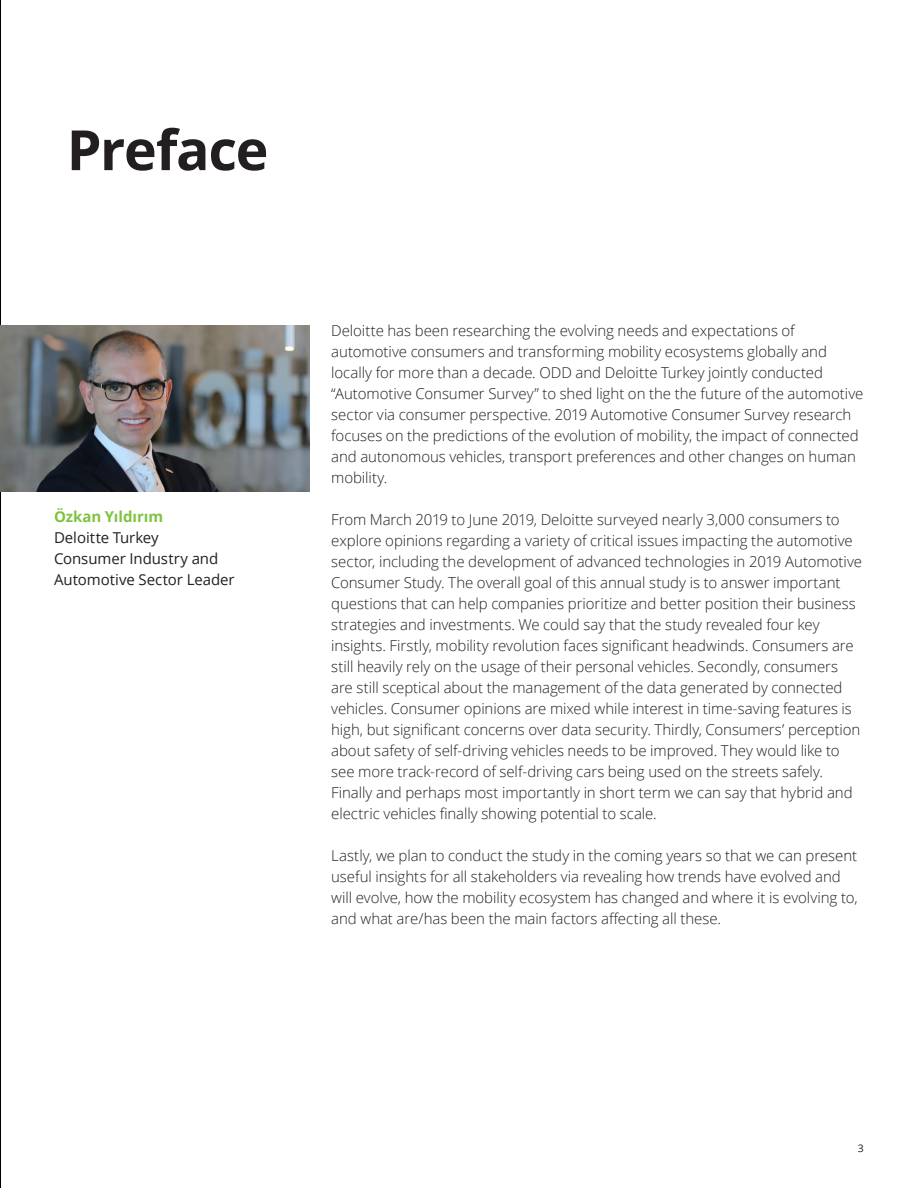
<style>
.page{position:relative;width:918px;height:1188px;background:#fff}
.page>*{position:absolute;margin:0;border:0;box-sizing:border-box;transform-origin:0 0}
.t1{font:700 55.5px "Open Sans";letter-spacing:-.025em;color:#231f20}
.t2{font:300 15px/21px "Open Sans";letter-spacing:-.005em;color:#231f20}
.t3{font:15px/21px "Open Sans";letter-spacing:-.005em;color:#231f20}
.t4{font:700 15px "Open Sans";color:#7fc241}
.t5{font:10.5px "Open Sans";color:#231f20}
</style>
<div class="page">
<hr style="left:0;top:0;width:1px;height:1188px;background:#000">
<img style="left:0;top:325px;width:310px;height:166px">
<h1 class="t1" style="left:67px;top:111px;width:203px">Preface</h1>
<p class="t4" style="left:54px;top:506px;width:111px">Özkan Yıldırım</p>
<p class="t3" style="left:54px;top:527px;width:182px">Deloitte Turkey<br>Consumer Industry and<br>Automotive Sector Leader</p>
<p class="t2" style="left:331px;top:320px;width:534px">Deloitte has been researching the evolving needs and expectations of automotive consumers and transforming mobility ecosystems globally and locally for more than a decade. ODD and Deloitte Turkey jointly conducted “Automotive Consumer Survey” to shed light on the the future of the automotive sector via consumer perspective. 2019 Automotive Consumer Survey research focuses on the predictions of the evolution of mobility, the impact of connected and autonomous vehicles, transport preferences and other changes on human mobility.</p>
<p class="t2" style="left:331px;top:509px;width:532px">From March 2019 to June 2019, Deloitte surveyed nearly 3,000 consumers to explore opinions regarding a variety of critical issues impacting the automotive sector, including the development of advanced technologies in 2019 Automotive Consumer Study. The overall goal of this annual study is to answer important questions that can help companies prioritize and better position their business strategies and investments. We could say that the study revealed four key insights. Firstly, mobility revolution faces significant headwinds. Consumers are still heavily rely on the usage of their personal vehicles. Secondly, consumers are still sceptical about the management of the data generated by connected vehicles. Consumer opinions are mixed while interest in time-saving features is high, but significant concerns over data security. Thirdly, Consumers’ perception about safety of self-driving vehicles needs to be improved. They would like to see more track-record of self-driving cars being used on the streets safely.<br>Finally and perhaps most importantly in short term we can say that hybrid and electric vehicles finally showing potential to scale.</p>
<p class="t2" style="left:331px;top:845px;width:528px">Lastly, we plan to conduct the study in the coming years so that we can present useful insights for all stakeholders via revealing how trends have evolved and will evolve, how the mobility ecosystem has changed and where it is evolving to, and what are/has been the main factors affecting all these.</p>
<p class="t5" style="left:858px;top:1141px;width:8px">3</p>
</div>
